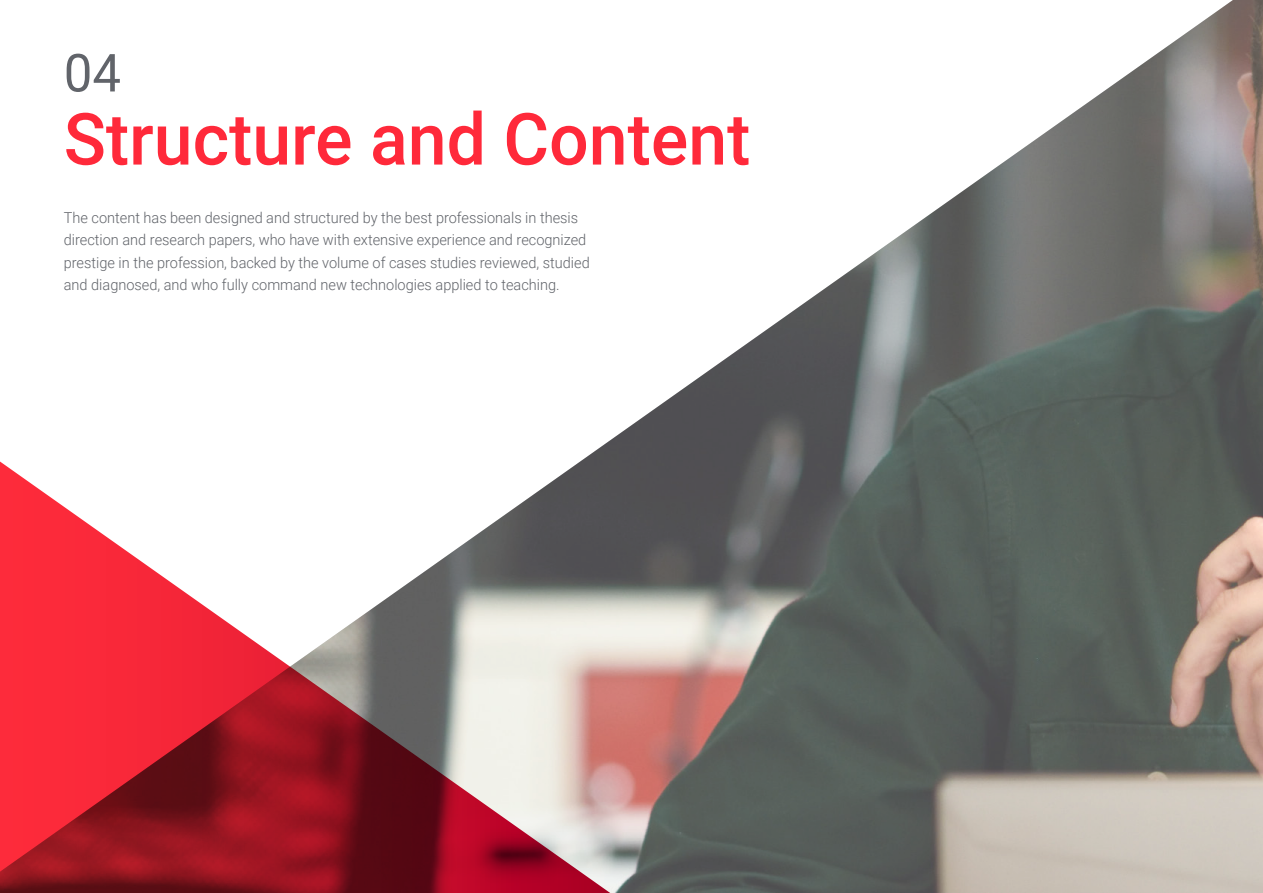
<style>
.page{position:relative;width:1263px;height:893px;background:#fff}
.page>*{position:absolute;margin:0;border:0;box-sizing:border-box;transform-origin:0 0}
.t1{font:500 72px "Roboto";color:#ff293a}
.t2{font:52.5px "Roboto";color:#61646a}
.t3{font:300 15px/22.5px "Roboto";color:#61646a}
</style>
<div class="page">
<img style="left:602px;top:0;width:661px;height:893px">
<svg style="left:0;top:446px;width:640px;height:447px"></svg>
<h2 class="t2" style="left:64px;top:36px;width:59px">04</h2>
<h1 class="t1" style="left:64px;top:89px;width:688px">Structure and Content</h1>
<p class="t3" style="left:64px;top:205px;width:527px">The content has been designed and structured by the best professionals in thesis direction and research papers, who have with extensive experience and recognized prestige in the profession, backed by the volume of cases studies reviewed, studied and diagnosed, and who fully command new technologies applied to teaching.</p>
</div>
